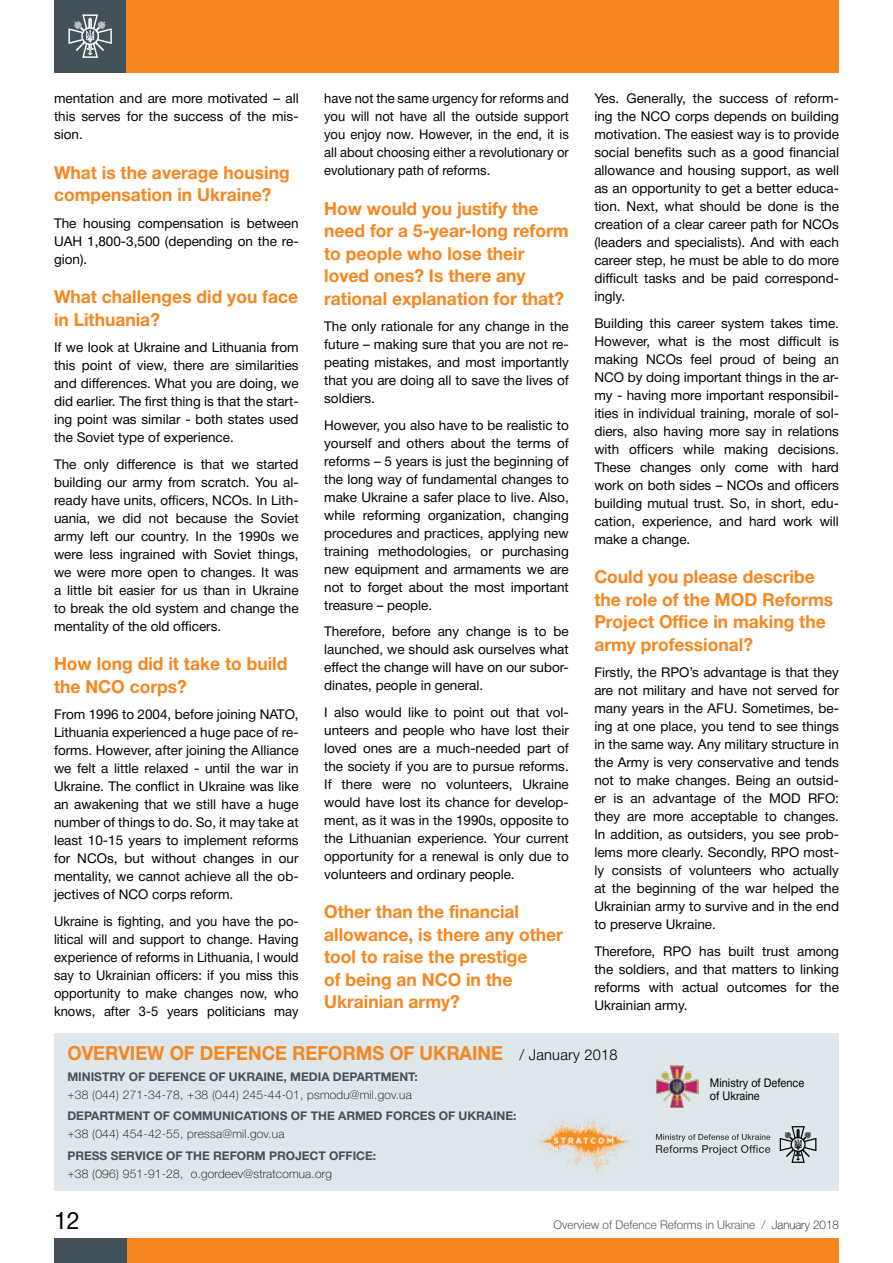
<style>
.page{position:relative;width:893px;height:1263px;background:#fff}
.page>*{position:absolute;margin:0;border:0;box-sizing:border-box;transform-origin:0 0}
.t1{font:24px "Helvetica Neue Cyr";color:#000}
.t2{font:700 19.5px "Helvetica Neue Cyr";color:#f6861f;scale:.94 1}
.t3{font:700 18px/22.5px "Helvetica Neue Cyr";color:#f6861f}
.t4{font:13.5px/18px "Helvetica Neue Cyr";color:#000;text-align:justify}
.t5{font:13.5px/18px "Helvetica Neue Cyr";color:#000;text-align:justify;scale:.96 1}
.t6{font:700 12px "Helvetica Neue Cyr";color:#43525a}
.t7{font:100 12px "Helvetica Neue Cyr";letter-spacing:.02em;color:#000}
.t8{font:300 12px "Helvetica Neue Cyr";color:#58595b}
.t9{font:12px/13.8px "Helvetica Neue Cyr";color:#000;scale:.91 1}
.s1{font-weight:300;font-size:15px;color:#000}
.s2{font-weight:100;color:#000}
</style>
<div class="page">
<div style="left:54px;top:1238px;width:785px;height:25px;background:#f6861f"></div>
<div style="left:54px;top:0;width:72px;height:72px;background:#43525a"></div>
<div style="left:54px;top:1238px;width:72px;height:25px;background:#43525a"></div>
<svg style="left:68px;top:14px;width:44px;height:44px"></svg>
<div style="left:126px;top:0;width:713px;height:72px;background:#f6861f"></div>
<div style="left:55px;top:1033px;width:784px;height:158px;background:#dee7eb"></div>
<img style="left:538px;top:1118px;width:93px;height:56px">
<img style="left:656px;top:1065px;width:43px;height:43px">
<svg style="left:780px;top:1126px;width:36px;height:37px"></svg>
<svg style="left:656px;top:1134px;width:114px;height:21px"></svg>
<p class="t4" style="left:594px;top:90px;width:246px">Yes. Generally, the success of reform&shy;ing the NCO corps depends on building motivation. The easiest way is to provide social benefits such as a good financial allowance and housing support, as well as an opportunity to get a better educa&shy;tion. Next, what should be done is the creation of a clear career path for NCOs (leaders and specialists). And with each career step, he must be able to do more difficult tasks and be paid correspond&shy;ingly.</p>
<p class="t4" style="left:594px;top:314px;width:246px">Building this career system takes time.<br>However, what is the most difficult is making NCOs feel proud of being an NCO by doing important things in the ar&shy;my - having more important responsibil&shy;ities in individual training, morale of sol&shy;diers, also having more say in relations with officers while making decisions.<br>These changes only come with hard work on both sides – NCOs and officers building mutual trust. So, in short, edu&shy;cation, experience, and hard work will make a change.</p>
<h3 class="t3" style="left:594px;top:566px;width:240px">Could you please describe the role of the MOD Reforms<br>Project Office in making the army professional?</h3>
<p class="t4" style="left:594px;top:664px;width:246px">Firstly, the RPO’s advantage is that they are not military and have not served for many years in the AFU. Sometimes, be&shy;ing at one place, you tend to see things in the same way. Any military structure in the Army is very conservative and tends not to make changes. Being an outsid&shy;er is an advantage of the MOD RFO: they are more acceptable to changes.<br>In addition, as outsiders, you see prob&shy;lems more clearly. Secondly, RPO most&shy;ly consists of volunteers who actually at the beginning of the war helped the Ukrainian army to survive and in the end to preserve Ukraine.</p>
<p class="t4" style="left:594px;top:942px;width:246px">Therefore, RPO has built trust among the soldiers, and that matters to linking reforms with actual outcomes for the Ukrainian army.</p>
<h2 class="t2" style="left:67px;top:1042px;width:587px">OVERVIEW OF DEFENCE REFORMS OF UKRAINE <span class="s1">/ January 2018</span></h2>
<p class="t6" style="left:67px;top:1070px;width:352px">MINISTRY OF DEFENCE OF UKRAINE, MEDIA DEPARTMENT:</p>
<p class="t7" style="left:67px;top:1088px;width:346px">+38 (044) 271-34-78, +38 (044) 245-44-01, psmodu@mil.gov.ua</p>
<p class="t6" style="left:67px;top:1110px;width:451px">DEPARTMENT OF COMMUNICATIONS OF THE ARMED FORCES OF UKRAINE:</p>
<p class="t7" style="left:67px;top:1127px;width:218px">+38 (044) 454-42-55, pressa@mil.gov.ua</p>
<p class="t6" style="left:67px;top:1149px;width:310px">PRESS SERVICE OF THE REFORM PROJECT OFFICE:</p>
<p class="t7" style="left:67px;top:1167px;width:266px">+38 (096) 951-91-28, o.gordeev@stratcomua.org</p>
<p class="t5" style="left:324px;top:90px;width:256px">have not the same urgency for reforms and you will not have all the outside support you enjoy now. However, in the end, it is all about choosing either a revolutionary or evolutionary path of reforms.</p>
<h3 class="t3" style="left:324px;top:197px;width:246px">How would you justify the need for a 5-year-long reform to people who lose their loved ones? Is there any rational explanation for that?</h3>
<p class="t4" style="left:324px;top:318px;width:246px">The only rationale for any change in the future – making sure that you are not re&shy;peating mistakes, and most importantly that you are doing all to save the lives of soldiers.</p>
<p class="t4" style="left:324px;top:416px;width:246px">However, you also have to be realistic to yourself and others about the terms of reforms – 5 years is just the beginning of the long way of fundamental changes to make Ukraine a safer place to live. Also, while reforming organization, changing procedures and practices, applying new training methodologies, or purchasing new equipment and armaments we are not to forget about the most important treasure – people.</p>
<p class="t4" style="left:324px;top:623px;width:246px">Therefore, before any change is to be launched, we should ask ourselves what effect the change will have on our subor&shy;dinates, people in general.</p>
<p class="t4" style="left:324px;top:703px;width:246px">I also would like to point out that vol&shy;unteers and people who have lost their loved ones are a much-needed part of the society if you are to pursue reforms.<br>If there were no volunteers, Ukraine would have lost its chance for develop&shy;ment, as it was in the 1990s, opposite to the Lithuanian experience. Your current opportunity for a renewal is only due to volunteers and ordinary people.</p>
<h3 class="t3" style="left:324px;top:901px;width:240px">Other than the financial allowance, is there any other tool to raise the prestige<br>of being an NCO in the<br>Ukrainian army?</h3>
<p class="t4" style="left:54px;top:90px;width:246px">mentation and are more motivated – all this serves for the success of the mis&shy;sion.</p>
<h3 class="t3" style="left:54px;top:161px;width:237px">What is the average housing compensation in Ukraine?</h3>
<p class="t4" style="left:54px;top:214px;width:246px">The housing compensation is between UAH 1,800-3,500 (depending on the re&shy;gion).</p>
<h3 class="t3" style="left:54px;top:286px;width:246px">What challenges did you face in Lithuania?</h3>
<p class="t4" style="left:54px;top:339px;width:246px">If we look at Ukraine and Lithuania from this point of view, there are similarities and differences. What you are doing, we did earlier. The first thing is that the start&shy;ing point was similar - both states used the Soviet type of experience.</p>
<p class="t4" style="left:54px;top:455px;width:246px">The only difference is that we started building our army from scratch. You al&shy;ready have units, officers, NCOs. In Lith&shy;uania, we did not because the Soviet army left our country. In the 1990s we were less ingrained with Soviet things, we were more open to changes. It was a little bit easier for us than in Ukraine to break the old system and change the mentality of the old officers.</p>
<h3 class="t3" style="left:54px;top:653px;width:235px">How long did it take to build the NCO corps?</h3>
<p class="t4" style="left:54px;top:706px;width:246px">From 1996 to 2004, before joining NATO, Lithuania experienced a huge pace of re&shy;forms. However, after joining the Alliance we felt a little relaxed - until the war in Ukraine. The conflict in Ukraine was like an awakening that we still have a huge number of things to do. So, it may take at least 10-15 years to implement reforms for NCOs, but without changes in our mentality, we cannot achieve all the ob&shy;jectives of NCO corps reform.</p>
<p class="t5" style="left:54px;top:912px;width:256px">Ukraine is fighting, and you have the po&shy;litical will and support to change. Having experience of reforms in Lithuania, I would say to Ukrainian officers: if you miss this opportunity to make changes now, who knows, after 3-5 years politicians may</p>
<p class="t9" style="left:710px;top:1075px;width:105px">Ministry of Defence of Ukraine</p>
<h1 class="t1" style="left:54px;top:1207px;width:27px">12</h1>
<p class="t8" style="left:553px;top:1218px;width:287px">Overview of Defence Reforms in Ukraine <span class="s2">/ January 2018</span></p>
</div>
